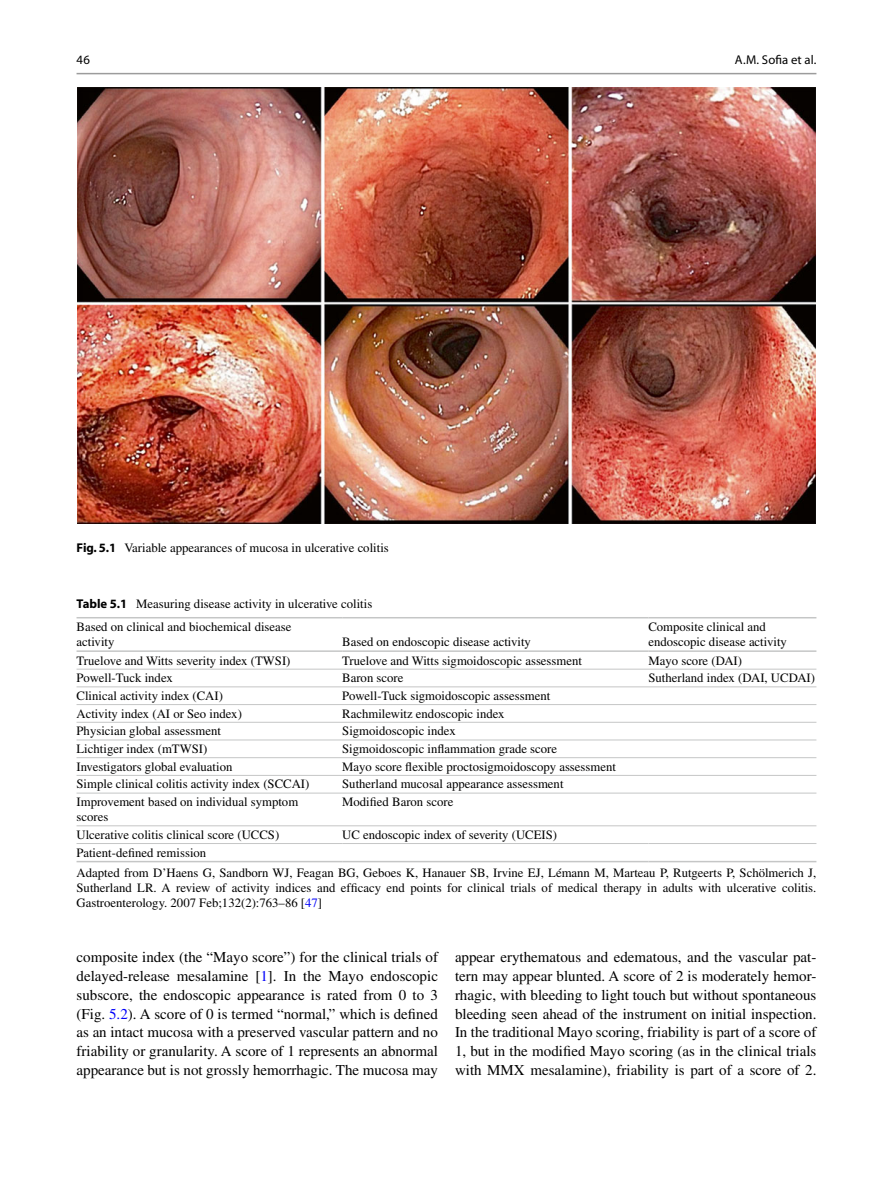
<style>
.page{position:relative;width:893px;height:1187px;background:#fff}
.page>*{position:absolute;margin:0;border:0;box-sizing:border-box;transform-origin:0 0}
.t1{font:15px/18.8px "Mvphkd Times";color:#000;text-align:justify}
.t2{font:12.75px/15px "Mvphkd Times";color:#000}
.t3{font:12.75px "Nncwdh Myriad";letter-spacing:.01em;color:#000}
.s1{font-family:"Jfhkdy Myriad";font-weight:700}
.s2{color:#0000fa}
</style>
<div class="page">
<img style="left:77px;top:88px;width:738px;height:435px">
<hr style="left:77px;top:617px;width:265px;height:1px;background:#c5c6c6">
<hr style="left:77px;top:650px;width:265px;height:2px;background:#c5c6c6">
<hr style="left:342px;top:617px;width:306px;height:1px;background:#c5c6c6">
<hr style="left:342px;top:650px;width:306px;height:2px;background:#c5c6c6">
<hr style="left:648px;top:617px;width:168px;height:1px;background:#c5c6c6">
<hr style="left:648px;top:650px;width:168px;height:2px;background:#c5c6c6">
<hr style="left:77px;top:668px;width:739px;height:1px;background:#c5c6c6">
<hr style="left:77px;top:686px;width:739px;height:1px;background:#c5c6c6">
<hr style="left:77px;top:704px;width:739px;height:1px;background:#c5c6c6">
<hr style="left:77px;top:721px;width:739px;height:1px;background:#c5c6c6">
<hr style="left:77px;top:739px;width:739px;height:1px;background:#c5c6c6">
<hr style="left:77px;top:757px;width:739px;height:1px;background:#c5c6c6">
<hr style="left:77px;top:775px;width:739px;height:1px;background:#c5c6c6">
<hr style="left:77px;top:792px;width:739px;height:1px;background:#c5c6c6">
<hr style="left:77px;top:825px;width:739px;height:1px;background:#c5c6c6">
<hr style="left:342px;top:860px;width:306px;height:2px;background:#c5c6c6">
<hr style="left:648px;top:843px;width:168px;height:1px;background:#c5c6c6">
<hr style="left:648px;top:860px;width:168px;height:2px;background:#c5c6c6">
<hr style="left:77px;top:843px;width:265px;height:1px;background:#c5c6c6">
<hr style="left:77px;top:860px;width:265px;height:2px;background:#c5c6c6">
<hr style="left:342px;top:843px;width:306px;height:1px;background:#c5c6c6">
<hr style="left:77px;top:73px;width:739px;height:1px;background:#9c9c9c">
<p class="t3" style="left:77px;top:55px;width:15px">46</p>
<p class="t3" style="left:735px;top:55px;width:83px">A.M. Sofia et al.</p>
<p class="t2" style="left:77px;top:541px;width:314px"><span class="s1">Fig. 5.1</span> Variable appearances of mucosa in ulcerative colitis</p>
<p class="t2" style="left:77px;top:593px;width:297px;line-height:23.1px"><span class="s1">Table 5.1</span> Measuring disease activity in ulcerative colitis<br>Based on clinical and biochemical disease</p>
<p class="t2" style="left:77px;top:635px;width:39px">activity</p>
<p class="t2" style="left:342px;top:635px;width:190px">Based on endoscopic disease activity</p>
<p class="t2" style="left:648px;top:620px;width:140px">Composite clinical and endoscopic disease activity</p>
<p class="t2" style="left:77px;top:654px;width:215px">Truelove and Witts severity index (TWSI)</p>
<p class="t2" style="left:342px;top:654px;width:241px">Truelove and Witts sigmoidoscopic assessment</p>
<p class="t2" style="left:648px;top:654px;width:95px">Mayo score (DAI)</p>
<p class="t2" style="left:77px;top:671px;width:98px">Powell-Tuck index</p>
<p class="t2" style="left:342px;top:671px;width:63px">Baron score</p>
<p class="t2" style="left:648px;top:671px;width:168px">Sutherland index (DAI, UCDAI)</p>
<p class="t2" style="left:77px;top:689px;width:148px">Clinical activity index (CAI)</p>
<p class="t2" style="left:342px;top:689px;width:210px">Powell-Tuck sigmoidoscopic assessment</p>
<p class="t2" style="left:77px;top:707px;width:167px">Activity index (AI or Seo index)</p>
<p class="t2" style="left:342px;top:707px;width:164px">Rachmilewitz endoscopic index</p>
<p class="t2" style="left:77px;top:724px;width:146px">Physician global assessment</p>
<p class="t2" style="left:342px;top:724px;width:115px">Sigmoidoscopic index</p>
<p class="t2" style="left:77px;top:742px;width:132px">Lichtiger index (mTWSI)</p>
<p class="t2" style="left:342px;top:742px;width:216px">Sigmoidoscopic inflammation grade score</p>
<p class="t2" style="left:77px;top:760px;width:157px">Investigators global evaluation</p>
<p class="t2" style="left:342px;top:760px;width:275px">Mayo score flexible proctosigmoidoscopy assessment</p>
<p class="t2" style="left:77px;top:777px;width:234px">Simple clinical colitis activity index (SCCAI)</p>
<p class="t2" style="left:342px;top:777px;width:223px">Sutherland mucosal appearance assessment</p>
<p class="t2" style="left:77px;top:795px;width:223px">Improvement based on individual symptom scores</p>
<p class="t2" style="left:342px;top:795px;width:113px">Modified Baron score</p>
<p class="t2" style="left:77px;top:828px;width:204px">Ulcerative colitis clinical score (UCCS)</p>
<p class="t2" style="left:342px;top:828px;width:216px">UC endoscopic index of severity (UCEIS)</p>
<p class="t2" style="left:77px;top:843px;width:741px;line-height:20.7px">Patient-defined remission<br>Adapted from D’Haens G, Sandborn WJ, Feagan BG, Geboes K, Hanauer SB, Irvine EJ, Lémann M, Marteau P, Rutgeerts P, Schölmerich J,</p>
<p class="t2" style="left:77px;top:881px;width:741px">Sutherland LR. A review of activity indices and efficacy end points for clinical trials of medical therapy in adults with ulcerative colitis.<br>Gastroenterology. 2007 Feb;132(2):763–86 [ <span class="s2">47</span> ]</p>
<p class="t1" style="left:77px;top:949px;width:363px">composite index (the “Mayo score”) for the clinical trials of delayed-release mesalamine [ <span class="s2">1</span> ]. In the Mayo endoscopic subscore, the endoscopic appearance is rated from 0 to 3 (Fig. <span class="s2">5.2</span> ). A score of 0 is termed “normal,” which is defined as an intact mucosa with a preserved vascular pattern and no friability or granularity. A score of 1 represents an abnormal appearance but is not grossly hemorrhagic. The mucosa may</p>
<p class="t1" style="left:455px;top:949px;width:363px">appear erythematous and edematous, and the vascular pat&shy;tern may appear blunted. A score of 2 is moderately hemor&shy;rhagic, with bleeding to light touch but without spontaneous bleeding seen ahead of the instrument on initial inspection.<br>In the traditional Mayo scoring, friability is part of a score of 1, but in the modified Mayo scoring (as in the clinical trials with MMX mesalamine), friability is part of a score of 2.</p>
</div>
